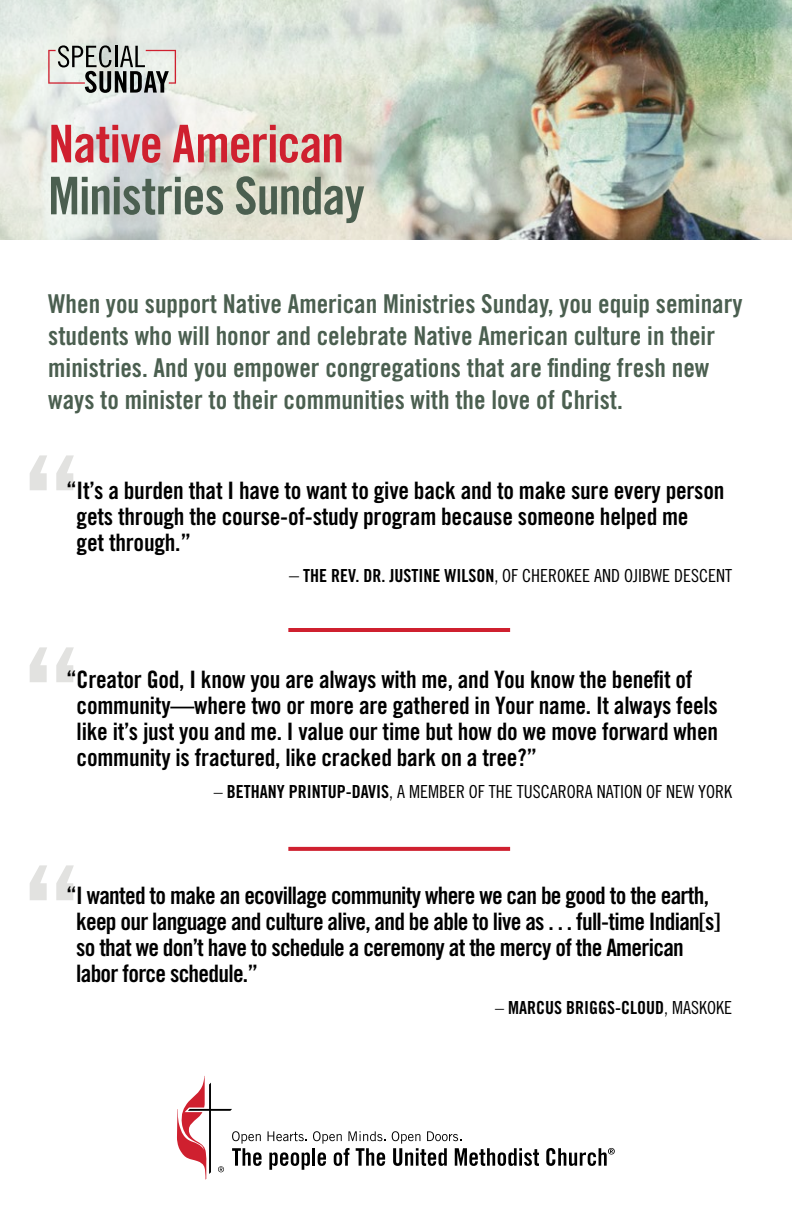
<style>
.page{position:relative;width:792px;height:1224px;background:#fff}
.page>*{position:absolute;margin:0;border:0;box-sizing:border-box;transform-origin:0 0}
.t1{font:144px/192px "Trade Gothic LT Std Bd Cn 20";color:#e2e2e0}
.t2{font:52px "Trade Gothic LT Std Bd Cn 20";letter-spacing:-.02em;color:#4b5f50}
.t3{font:52px "Trade Gothic LT Std Bd Cn 20";letter-spacing:-.02em;color:#cf202f}
.t4{font:26px/32px "Trade Gothic LT Std Bd Cn 20";color:#4b5f50}
.t5{font:24px/26px "Trade Gothic LT Std Bd Cn 20";letter-spacing:-.01em;color:#000}
.t6{font:24px/26px "Trade Gothic LT Std Bd Cn 20";letter-spacing:-.03em;color:#000}
.t7{font:18px "Trade Gothic LT Std Cn 18";color:#000}
.t8{font:18px "Trade Gothic LT Std Bd Cn 20";color:#000}
.s1{font-size:20px}
.s2{font-family:"Trade Gothic LT Std Bd Cn 20"}
.s3{font-family:"Trade Gothic LT Std Cn 18"}
</style>
<div class="page">
<img style="left:528px;top:0;width:264px;height:239px">
<svg style="left:268px;top:1131px;width:118px;height:39px"></svg>
<svg style="left:392px;top:1131px;width:147px;height:35px"></svg>
<svg style="left:546px;top:1148px;width:69px;height:18px"></svg>
<svg style="left:177px;top:1076px;width:85px;height:104px"></svg>
<hr style="left:288px;top:628px;width:222px;height:4px;background:#cf202f">
<svg style="left:288px;top:847px;width:222px;height:4px"></svg>
<svg style="left:0;top:0;width:528px;height:239px;background:#d8ded4"></svg>
<svg style="left:48px;top:45px;width:128px;height:48px;background:#aaa9a6"></svg>
<h2 class="t3" style="left:48px;top:112px;width:298px">Native American</h2>
<h2 class="t2" style="left:48px;top:164px;width:318px">Ministries Sunday</h2>
<p class="t4" style="left:48px;top:287px;width:696px">When you support Native American Ministries Sunday, you equip seminary students who will honor and celebrate Native American culture in their ministries. And you empower congregations that are finding fresh new ways to minister to their communities with the love of Christ.</p>
<h1 class="t1" style="left:20px;top:412px;width:65px">“ “</h1>
<p class="t5" style="left:77px;top:477px;width:649px;text-indent:-10px">“It’s a burden that I have to want to give back and to make sure every person gets through the course-of-study program because someone helped me<br>get through.”</p>
<p class="t7" style="left:289px;top:565px;width:445px"><span class="s1">–</span> <span class="s2">THE REV. DR. JUSTINE WILSON</span>, OF CHEROKEE AND OJIBWE DESCENT</p>
<p class="t5" style="left:77px;top:667px;width:643px;text-indent:-10px">“Creator God, I know you are always with me, and You know the benefit of community—where two or more are gathered in Your name. It always feels like it’s just you and me. I value our time but how do we move forward when community is fractured, like cracked bark on a tree?”</p>
<p class="t7" style="left:214px;top:781px;width:520px">– <span class="s2">BETHANY PRINTUP-DAVIS</span>, A MEMBER OF THE TUSCARORA NATION OF NEW YORK</p>
<h1 class="t1" style="left:20px;top:822px;width:65px">“</h1>
<p class="t6" style="left:76px;top:882px;width:646px;text-indent:-10px">“I wanted to make an ecovillage community where we can be good to the earth, keep our language and culture alive, and be able to live as . . . full-time Indian[s] so that we don’t have to schedule a ceremony at the mercy of the American labor force schedule.”</p>
<p class="t8" style="left:495px;top:997px;width:238px"><span class="s3">–</span> MARCUS BRIGGS-CLOUD<span class="s3">, MASKOKE</span></p>
</div>
